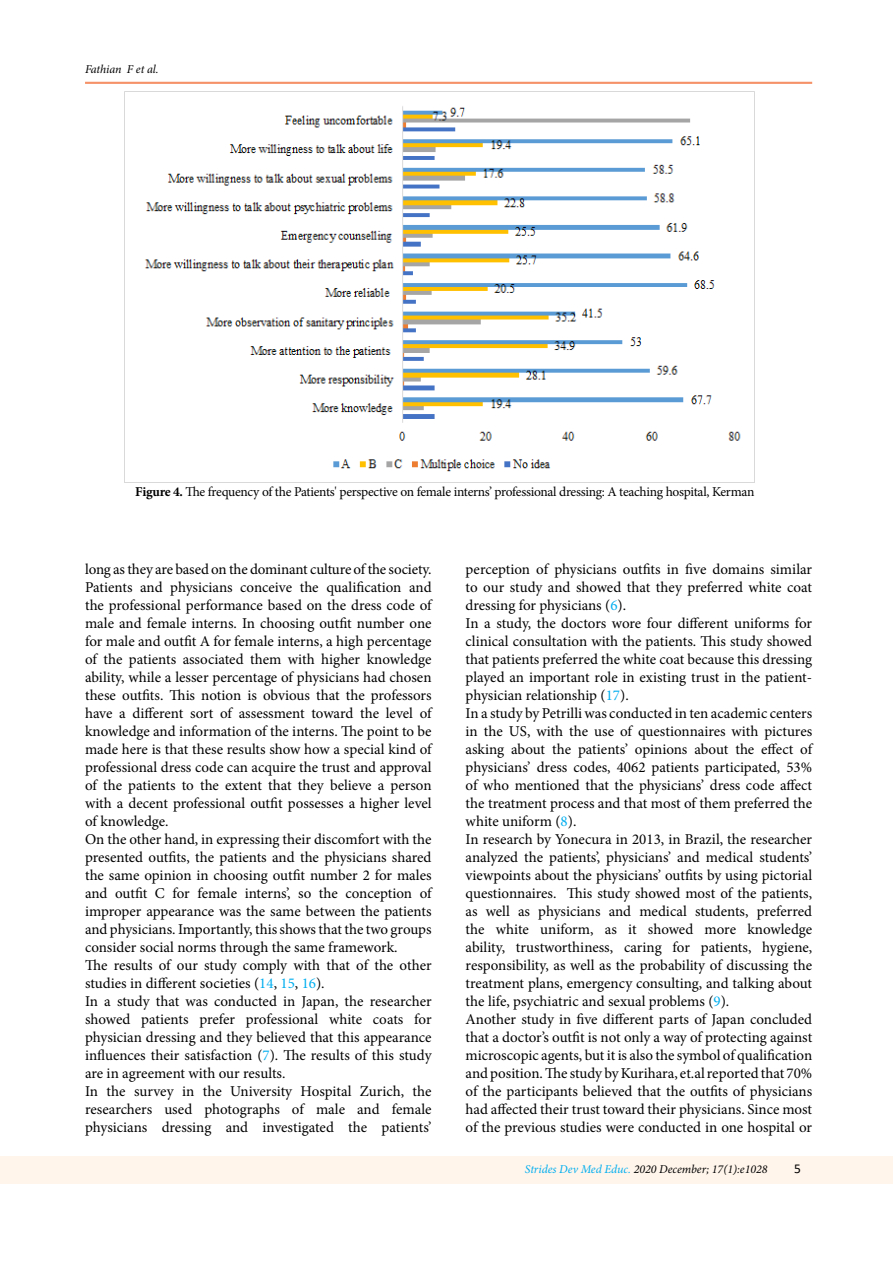
<style>
.page{position:relative;width:893px;height:1263px;background:#fff}
.page>*{position:absolute;margin:0;border:0;box-sizing:border-box;transform-origin:0 0}
.t1{font:15px/18px "Minion Pro";color:#000}
.t2{font:13.5px "Minion Pro";letter-spacing:-.02em;color:#000}
.t3{font:13.5px "Calibri";color:#000}
.t4{font:italic 12px "Minion Pro";letter-spacing:-.005em;color:#000}
.s1{font-weight:700}
.s2{color:#00aeef}
</style>
<div class="page">
<hr style="left:85px;top:82px;width:727px;height:2px;background:#f69268">
<div style="left:0;top:1157px;width:893px;height:27px;background:#fff5eb"></div>
<img style="left:124px;top:91px;width:631px;height:391px">
<p class="t4" style="left:85px;top:61px;width:75px">Fathian F et al.</p>
<p class="t2" style="left:135px;top:483px;width:621px"><span class="s1">Figure 4.</span> The frequency of the Patients' perspective on female interns’ professional dressing: A teaching hospital, Kerman</p>
<p class="t1" style="left:85px;top:561px;width:348px">long as they are based on the dominant culture of the society.<br>Patients and physicians conceive the qualification and the professional performance based on the dress code of male and female interns. In choosing outfit number one for male and outfit A for female interns, a high percentage of the patients associated them with higher knowledge ability, while a lesser percentage of physicians had chosen these outfits. This notion is obvious that the professors have a different sort of assessment toward the level of knowledge and information of the interns. The point to be made here is that these results show how a special kind of professional dress code can acquire the trust and approval of the patients to the extent that they believe a person with a decent professional outfit possesses a higher level of knowledge.<br>On the other hand, in expressing their discomfort with the presented outfits, the patients and the physicians shared the same opinion in choosing outfit number 2 for males and outfit C for female interns’, so the conception of improper appearance was the same between the patients and physicians. Importantly, this shows that the two groups consider social norms through the same framework.<br>The results of our study comply with that of the other studies in different societies (<span class="s2">14</span>, <span class="s2">15</span>, <span class="s2">16</span>).<br>In a study that was conducted in Japan, the researcher showed patients prefer professional white coats for physician dressing and they believed that this appearance influences their satisfaction (<span class="s2">7</span>). The results of this study are in agreement with our results.<br>In the survey in the University Hospital Zurich, the researchers used photographs of male and female physicians dressing and investigated the patients’</p>
<p class="t1" style="left:466px;top:561px;width:348px">perception of physicians outfits in five domains similar to our study and showed that they preferred white coat dressing for physicians (<span class="s2">6</span>).<br>In a study, the doctors wore four different uniforms for clinical consultation with the patients. This study showed that patients preferred the white coat because this dressing played an important role in existing trust in the patient&shy;physician relationship (<span class="s2">17</span>).<br>In a study by Petrilli was conducted in ten academic centers in the US, with the use of questionnaires with pictures asking about the patients’ opinions about the effect of physicians’ dress codes, 4062 patients participated, 53% of who mentioned that the physicians’ dress code affect the treatment process and that most of them preferred the white uniform (<span class="s2">8</span>).<br>In research by Yonecura in 2013, in Brazil, the researcher analyzed the patients’, physicians’ and medical students’ viewpoints about the physicians’ outfits by using pictorial questionnaires. This study showed most of the patients, as well as physicians and medical students, preferred the white uniform, as it showed more knowledge ability, trustworthiness, caring for patients, hygiene, responsibility, as well as the probability of discussing the treatment plans, emergency consulting, and talking about the life, psychiatric and sexual problems (<span class="s2">9</span>).<br>Another study in five different parts of Japan concluded that a doctor’s outfit is not only a way of protecting against microscopic agents, but it is also the symbol of qualification and position. The study by Kurihara, et.al reported that 70% of the participants believed that the outfits of physicians had affected their trust toward their physicians. Since most of the previous studies were conducted in one hospital or</p>
<p class="t4" style="left:525px;top:1161px;width:244px"><span class="s2">Strides Dev Med Educ.</span> 2020 December; 17(1):e1028</p>
<p class="t3" style="left:794px;top:1159px;width:8px">5</p>
</div>
